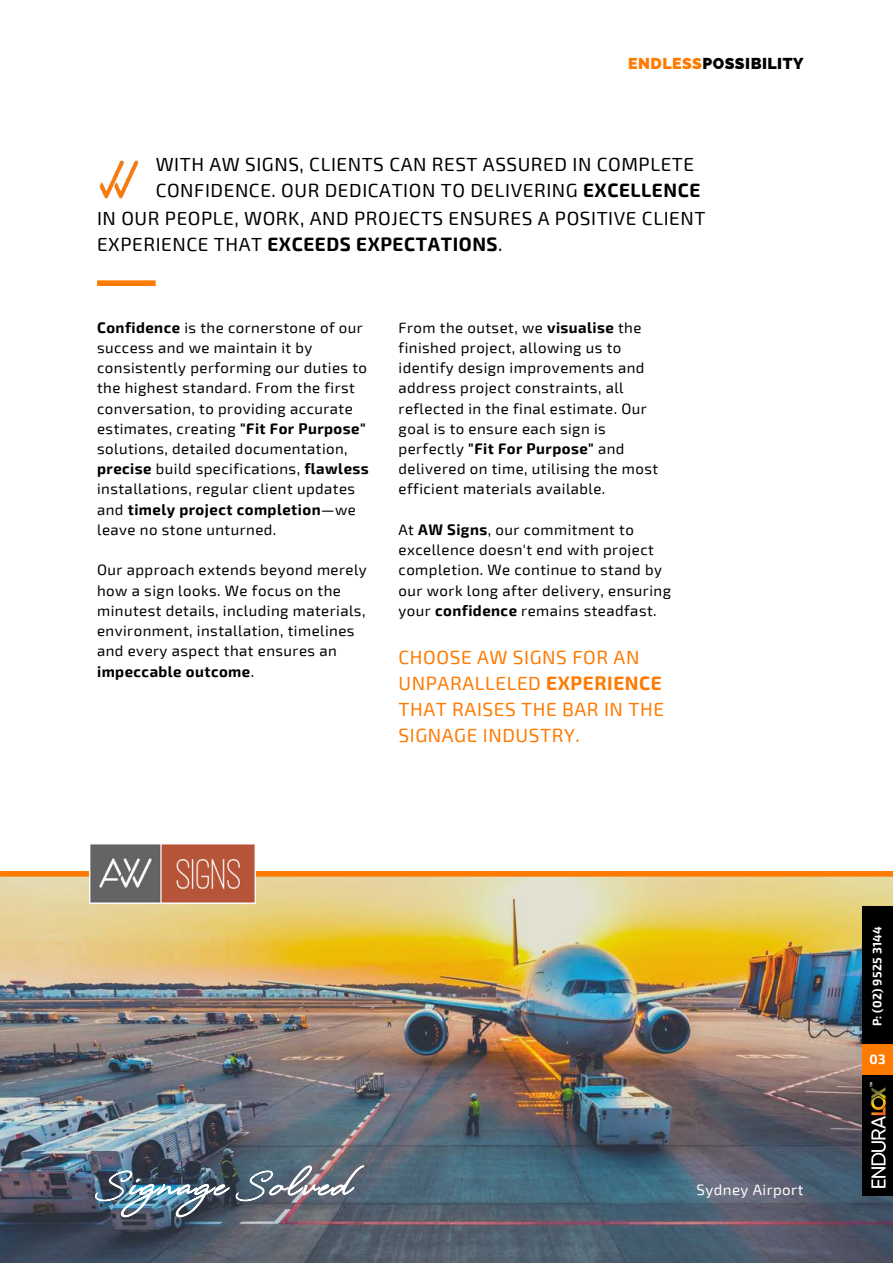
<style>
.page{position:relative;width:893px;height:1264px;background:#fff}
.page>*{position:absolute;margin:0;border:0;box-sizing:border-box;transform-origin:0 0}
.t1{font:19.05px/25.8px "Exo 2";letter-spacing:.03em;color:#ff7a00}
.t2{font:18.9px/25.8px "Exo 2";letter-spacing:.03em;color:#000}
.t3{font:800 15.75px "Raleway";letter-spacing:.03em;color:#000}
.t4{font:15px/20.2px "Exo 2";letter-spacing:.03em;color:#000}
.t5{font:15px "Exo 2";letter-spacing:.03em;color:#fff}
.t6{font:700 13.2px "Exo 2";color:#fff}
.t7{font:700 12px "Exo 2";letter-spacing:.02em;color:#fff}
.t8{font:700 3.45px "Exo 2";color:#fff}
.s1{color:#ff7a00}
.s2{font-weight:700}
</style>
<div class="page">
<img style="left:0;top:876px;width:892px;height:386px">
<div style="left:862px;top:906px;width:30px;height:289px;background:#000"></div>
<img style="left:871px;top:1087px;width:14px;height:101px">
<div style="left:862px;top:1044px;width:30px;height:30px;background:#ff7a00"></div>
<div style="left:0;top:871px;width:892px;height:5px;background:#ff7a00"></div>
<img style="left:89px;top:844px;width:167px;height:59px">
<img style="left:99px;top:160px;width:39px;height:39px">
<div style="left:97px;top:280px;width:59px;height:6px;background:#ff7a00"></div>
<img style="left:94px;top:1145px;width:271px;height:73px">
<p class="t3" style="left:628px;top:54px;width:177px"><span class="s1">ENDLESS</span>POSSIBILITY</p>
<p class="t2" style="left:156px;top:151px;width:546px">WITH AW SIGNS, CLIENTS CAN REST ASSURED IN COMPLETE<br>CONFIDENCE. OUR DEDICATION TO DELIVERING <span class="s2">EXCELLENCE</span></p>
<p class="t2" style="left:97px;top:204px;width:609px">IN OUR PEOPLE, WORK, AND PROJECTS ENSURES A POSITIVE CLIENT<br>EXPERIENCE THAT <span class="s2">EXCEEDS EXPECTATIONS</span>.</p>
<p class="t4" style="left:97px;top:316px;width:273px"><span class="s2">Confidence</span> is the cornerstone of our success and we maintain it by consistently performing our duties to the highest standard. From the first conversation, to providing accurate estimates, creating <span class="s2">"Fit For Purpose" </span>solutions, detailed documentation, <span class="s2">precise</span> build specifications, <span class="s2">flawless </span>installations, regular client updates and <span class="s2">timely project completion</span>—we leave no stone unturned.</p>
<p class="t4" style="left:97px;top:559px;width:271px">Our approach extends beyond merely how a sign looks. We focus on the minutest details, including materials, environment, installation, timelines and every aspect that ensures an <span class="s2">impeccable outcome</span>.</p>
<p class="t4" style="left:398px;top:316px;width:261px">From the outset, we <span class="s2">visualise</span> the finished project, allowing us to identify design improvements and address project constraints, all reflected in the final estimate. Our goal is to ensure each sign is perfectly <span class="s2">"Fit For Purpose"</span> and delivered on time, utilising the most efficient materials available.</p>
<p class="t4" style="left:398px;top:519px;width:274px">At <span class="s2">AW Signs</span>, our commitment to excellence doesn't end with project completion. We continue to stand by our work long after delivery, ensuring your <span class="s2">confidence</span> remains steadfast.</p>
<p class="t1" style="left:398px;top:643px;width:267px">CHOOSE AW SIGNS FOR AN<br>UNPARALLELED <span class="s2">EXPERIENCE<br></span>THAT RAISES THE BAR IN THE<br>SIGNAGE INDUSTRY.</p>
<p class="t5" style="left:696px;top:1180px;width:108px">Sydney Airport</p>
<p class="t7" style="left:869px;top:1026px;width:101px;rotate:-90deg">P: (02) 9525 3144</p>
<p class="t6" style="left:869px;top:1050px;width:18px">03</p>
<p class="t8" style="left:868px;top:1087px;width:7px;rotate:-90deg">TM</p>
</div>
